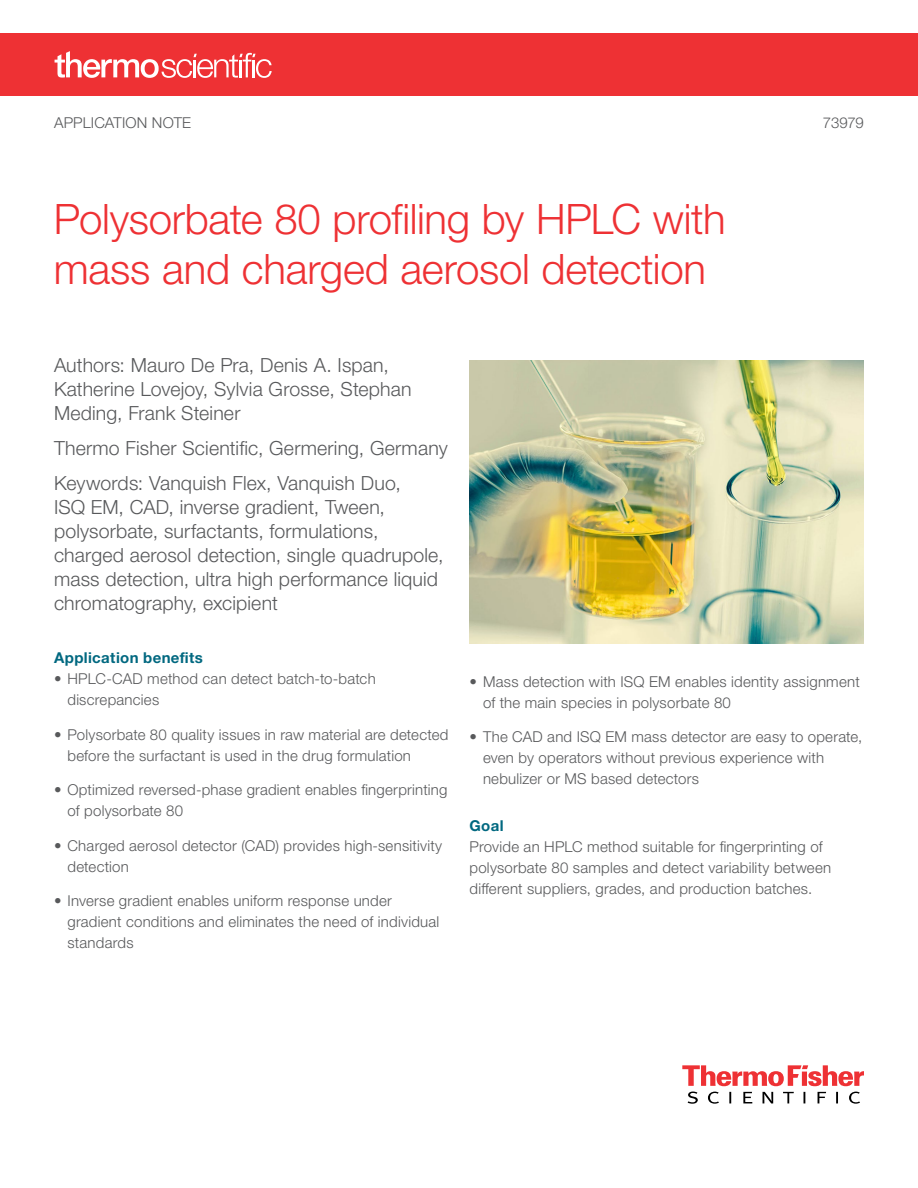
<style>
.page{position:relative;width:918px;height:1188px;background:#fff}
.page>*{position:absolute;margin:0;border:0;box-sizing:border-box;transform-origin:0 0}
.t1{font:300 42px/49.5px "Helvetica Neue LTW1 G";letter-spacing:-.005em;color:#ee3134}
.t2{font:300 19.5px/24px "Helvetica Neue LTW1 G";letter-spacing:.01em;color:#58595b}
.t3{font:300 15px/21px "Helvetica Neue LTW1 G";letter-spacing:.015em;color:#58595b}
.t4{font:700 15px "Helvetica Neue LTW1 G";letter-spacing:.025em;color:#006880}
</style>
<div class="page">
<svg style="left:682px;top:1065px;width:182px;height:21px"></svg>
<svg style="left:688px;top:1092px;width:172px;height:12px"></svg>
<div style="left:0;top:33px;width:918px;height:63px;background:#ee3134"></div>
<svg style="left:55px;top:51px;width:217px;height:27px"></svg>
<img style="left:469px;top:361px;width:395px;height:283px">
<p class="t3" style="left:54px;top:112px;width:139px">APPLICATION NOTE</p>
<p class="t3" style="left:823px;top:112px;width:43px">73979</p>
<h1 class="t1" style="left:54px;top:194px;width:673px">Polysorbate 80 profiling by HPLC with mass and charged aerosol detection</h1>
<h2 class="t2" style="left:54px;top:353px;width:359px">Authors: Mauro De Pra, Denis A. Ispan,<br>Katherine Lovejoy, Sylvia Grosse, Stephan<br>Meding, Frank Steiner</h2>
<h2 class="t2" style="left:54px;top:431px;width:395px;line-height:34.8px">Thermo Fisher Scientific, Germering, Germany<br>Keywords: Vanquish Flex, Vanquish Duo,</h2>
<h2 class="t2" style="left:54px;top:495px;width:391px">ISQ EM, CAD, inverse gradient, Tween, polysorbate, surfactants, formulations, charged aerosol detection, single quadrupole, mass detection, ultra high performance liquid chromatography, excipient</h2>
<p class="t4" style="left:54px;top:648px;width:150px">Application benefits</p>
<p class="t3" style="left:68px;top:668px;width:310px;text-indent:-14px">• HPLC-CAD method can detect batch-to-batch discrepancies</p>
<p class="t3" style="left:68px;top:724px;width:382px;text-indent:-14px">• Polysorbate 80 quality issues in raw material are detected before the surfactant is used in the drug formulation</p>
<p class="t3" style="left:68px;top:779px;width:382px;text-indent:-14px">• Optimized reversed-phase gradient enables fingerprinting of polysorbate 80</p>
<p class="t3" style="left:68px;top:835px;width:376px;text-indent:-14px">• Charged aerosol detector (CAD) provides high-sensitivity detection</p>
<p class="t3" style="left:68px;top:890px;width:373px;text-indent:-14px">• Inverse gradient enables uniform response under gradient conditions and eliminates the need of individual standards</p>
<p class="t3" style="left:483px;top:671px;width:378px;text-indent:-14px">• Mass detection with ISQ EM enables identity assignment of the main species in polysorbate 80</p>
<p class="t3" style="left:483px;top:726px;width:381px;text-indent:-14px">• The CAD and ISQ EM mass detector are easy to operate, even by operators without previous experience with nebulizer or MS based detectors</p>
<p class="t4" style="left:470px;top:816px;width:36px">Goal</p>
<p class="t3" style="left:470px;top:836px;width:363px">Provide an HPLC method suitable for fingerprinting of polysorbate 80 samples and detect variability between different suppliers, grades, and production batches.</p>
</div>
